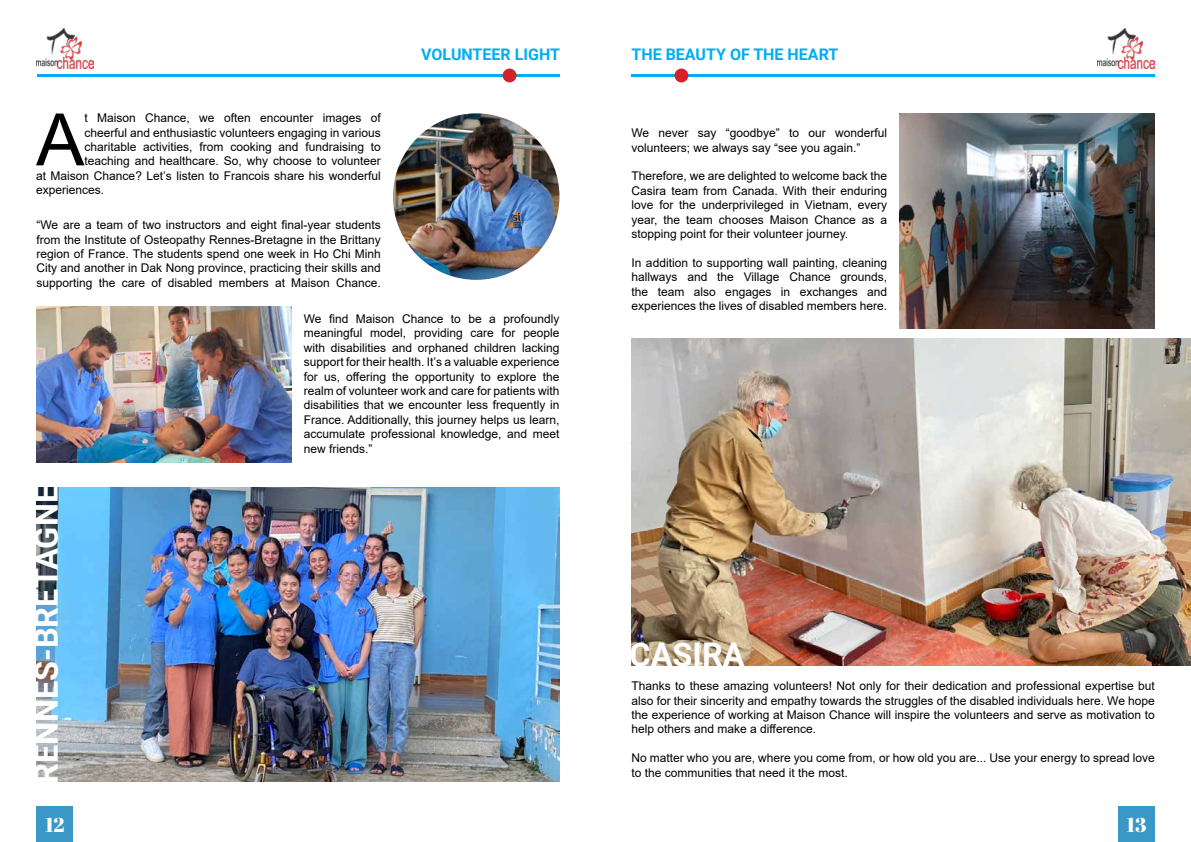
<style>
.page{position:relative;width:1191px;height:842px;background:#fff}
.page>*{position:absolute;margin:0;border:0;box-sizing:border-box;transform-origin:0 0}
.t1{font:72.4px "Arial";color:#000}
.t2{font:700 32.5px "Roboto";color:#fff}
.t3{font:20px "Abril Fatface";color:#fff}
.t4{font:700 16px "Roboto";color:#00aeef}
.t5{font:12px/14.4px "Arial";color:#000;text-align:justify}
</style>
<div class="page">
<img style="left:393px;top:113px;width:166px;height:167px;border-radius:83px">
<img style="left:36px;top:306px;width:256px;height:157px">
<img style="left:36px;top:487px;width:523px;height:294px">
<img style="left:631px;top:339px;width:560px;height:326px">
<img style="left:899px;top:113px;width:256px;height:216px">
<div style="left:36px;top:806px;width:37px;height:36px;background:#3b98c6"></div>
<div style="left:1118px;top:806px;width:37px;height:36px;background:#3b98c6"></div>
<img style="left:36px;top:29px;width:58px;height:39px">
<img style="left:1097px;top:29px;width:58px;height:39px">
<hr style="left:36px;top:74px;width:523px;height:3px;background:#00aeef">
<div style="left:502px;top:69px;width:14px;height:13px;background:#d2232a;border-radius:50%"></div>
<hr style="left:631px;top:74px;width:524px;height:3px;background:#00aeef">
<div style="left:674px;top:69px;width:14px;height:13px;background:#d2232a;border-radius:50%"></div>
<h3 class="t4" style="left:421px;top:43px;width:140px">VOLUNTEER LIGHT</h3>
<h3 class="t4" style="left:631px;top:43px;width:208px">THE BEAUTY OF THE HEART</h3>
<h1 class="t1" style="left:36px;top:90px;width:50px">A</h1>
<p class="t5" style="left:84px;top:111px;width:298px">t Maison Chance, we often encounter images of</p>
<p class="t5" style="left:84px;top:125px;width:298px">cheerful and enthusiastic volunteers engaging in various</p>
<p class="t5" style="left:84px;top:139px;width:298px">charitable activities, from cooking and fundraising to</p>
<p class="t5" style="left:84px;top:154px;width:298px">teaching and healthcare. So, why choose to volunteer</p>
<p class="t5" style="left:36px;top:168px;width:346px">at Maison Chance? Let’s listen to Francois share his wonderful</p>
<p class="t5" style="left:36px;top:183px;width:70px">experiences.</p>
<p class="t5" style="left:36px;top:218px;width:346px">“We are a team of two instructors and eight final-year students from the Institute of Osteopathy Rennes-Bretagne in the Brittany region of France. The students spend one week in Ho Chi Minh City and another in Dak Nong province, practicing their skills and supporting the care of disabled members at Maison Chance.</p>
<p class="t5" style="left:304px;top:311px;width:257px">We find Maison Chance to be a profoundly meaningful model, providing care for people with disabilities and orphaned children lacking support for their health. It’s a valuable experience for us, offering the opportunity to explore the realm of volunteer work and care for patients with disabilities that we encounter less frequently in France. Additionally, this journey helps us learn, accumulate professional knowledge, and meet new friends.”</p>
<h2 class="t2" style="left:24px;top:784px;width:300px;rotate:-90deg">RENNES-BRETAGNE</h2>
<p class="t5" style="left:631px;top:126px;width:257px">We never say “goodbye” to our wonderful volunteers; we always say “see you again.”</p>
<p class="t5" style="left:631px;top:169px;width:257px">Therefore, we are delighted to welcome back the Casira team from Canada. With their enduring love for the underprivileged in Vietnam, every year, the team chooses Maison Chance as a stopping point for their volunteer journey.</p>
<p class="t5" style="left:631px;top:255px;width:257px">In addition to supporting wall painting, cleaning hallways and the Village Chance grounds, the team also engages in exchanges and experiences the lives of disabled members here.</p>
<h2 class="t2" style="left:629px;top:632px;width:117px">CASIRA</h2>
<p class="t5" style="left:631px;top:679px;width:525px">Thanks to these amazing volunteers! Not only for their dedication and professional expertise but also for their sincerity and empathy towards the struggles of the disabled individuals here. We hope the experience of working at Maison Chance will inspire the volunteers and serve as motivation to help others and make a difference.</p>
<p class="t5" style="left:631px;top:751px;width:525px">No matter who you are, where you come from, or how old you are... Use your energy to spread love</p>
<p class="t5" style="left:631px;top:765px;width:218px">to the communities that need it the most.</p>
<h3 class="t3" style="left:45px;top:811px;width:21px">12</h3>
<h3 class="t3" style="left:1126px;top:811px;width:21px">13</h3>
</div>
